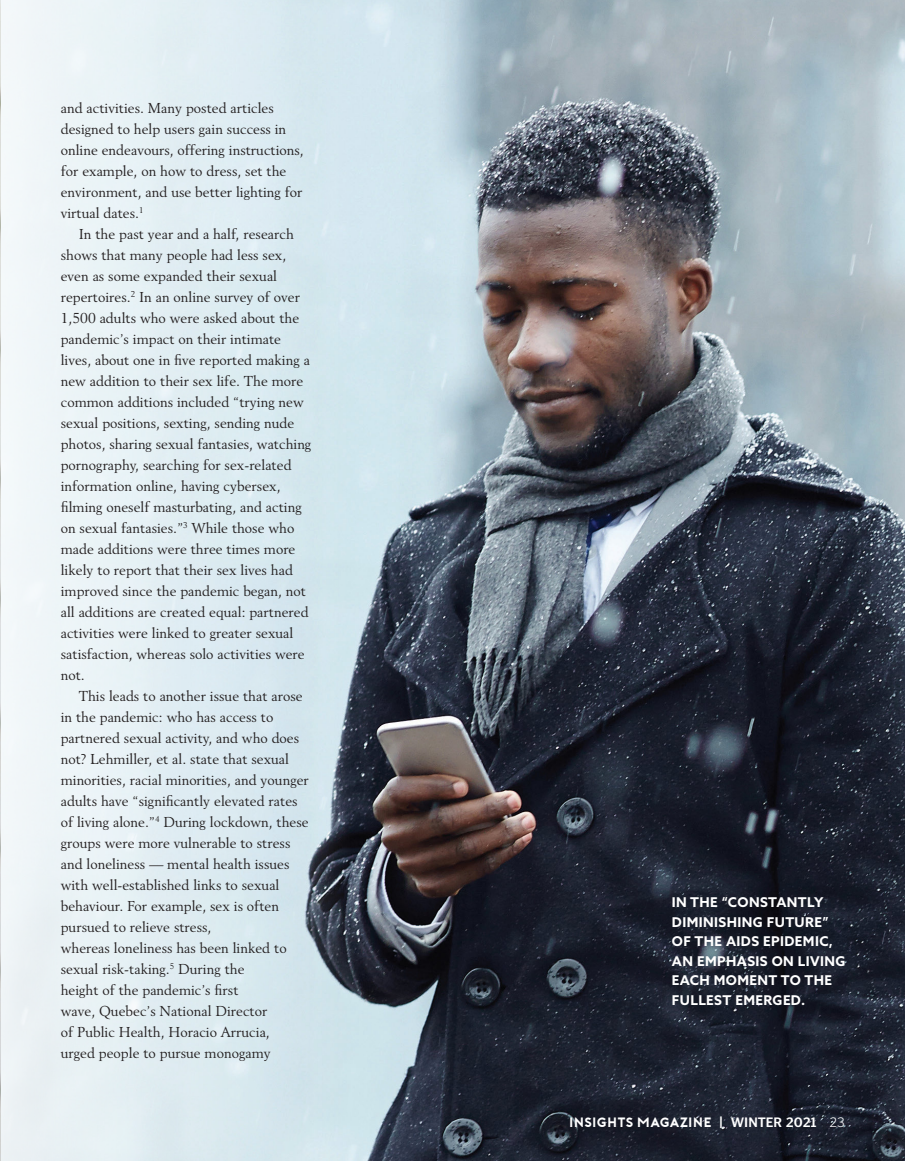
<style>
.page{position:relative;width:905px;height:1161px;background:#fff}
.page>*{position:absolute;margin:0;border:0;box-sizing:border-box;transform-origin:0 0}
.t1{font:14.25px/21px "Revival 565 BT";color:#231f20}
.t2{font:700 13.5px/19.5px "Azo Sans";letter-spacing:.03em;color:#fff}
.t3{font:13.5px "Porter Bold DEMO";color:#fff}
.s1{font-family:"Poynter Text Sans";font-weight:700}
.s2{font-family:"Poynter Text Sans";font-weight:300}
</style>
<div class="page">
<img style="left:410px;top:0;width:494px;height:1161px">
<svg style="left:0;top:0;width:410px;height:1161px;background:#d3e0e5"></svg>
<p class="t1" style="left:61px;top:97px;width:244px">and activities. Many posted articles designed to help users gain success in online endeavours, offering instructions, for example, on how to dress, set the environment, and use better lighting for virtual dates.<sup>1</sup></p>
<p class="t1" style="left:61px;top:223px;width:252px;text-indent:18px">In the past year and a half, research shows that many people had less sex, even as some expanded their sexual repertoires.<sup>2</sup> In an online survey of over 1,500 adults who were asked about the pandemic’s impact on their intimate lives, about one in five reported making a new addition to their sex life. The more common additions included “trying new sexual positions, sexting, sending nude photos, sharing sexual fantasies, watching pornography, searching for sex-related information online, having cybersex, filming oneself masturbating, and acting on sexual fantasies.”<sup>3</sup> While those who made additions were three times more likely to report that their sex lives had improved since the pandemic began, not all additions are created equal: partnered activities were linked to greater sexual satisfaction, whereas solo activities were not.</p>
<p class="t1" style="left:61px;top:685px;width:249px;text-indent:18px">This leads to another issue that arose in the pandemic: who has access to partnered sexual activity, and who does not? Lehmiller, et al. state that sexual minorities, racial minorities, and younger adults have “significantly elevated rates of living alone.”<sup>4</sup> During lockdown, these groups were more vulnerable to stress and loneliness — mental health issues with well-established links to sexual behaviour. For example, sex is often pursued to relieve stress,<br>whereas loneliness has been linked to sexual risk-taking.<sup>5</sup> During the<br>height of the pandemic’s first<br>wave, Quebec’s National Director<br>of Public Health, Horacio Arrucia,<br>urged people to pursue monogamy</p>
<p class="t2" style="left:672px;top:893px;width:175px">IN THE “CONSTANTLY<br>DIMINISHING FUTURE”<br>OF THE AIDS EPIDEMIC,<br>AN EMPHASIS ON LIVING<br>EACH MOMENT TO THE<br>FULLEST EMERGED.</p>
<p class="t3" style="left:569px;top:1115px;width:277px">INSIGHTS MAGAZINE | <span class="s1">WINTER 2021</span> <span class="s2">23</span></p>
</div>
